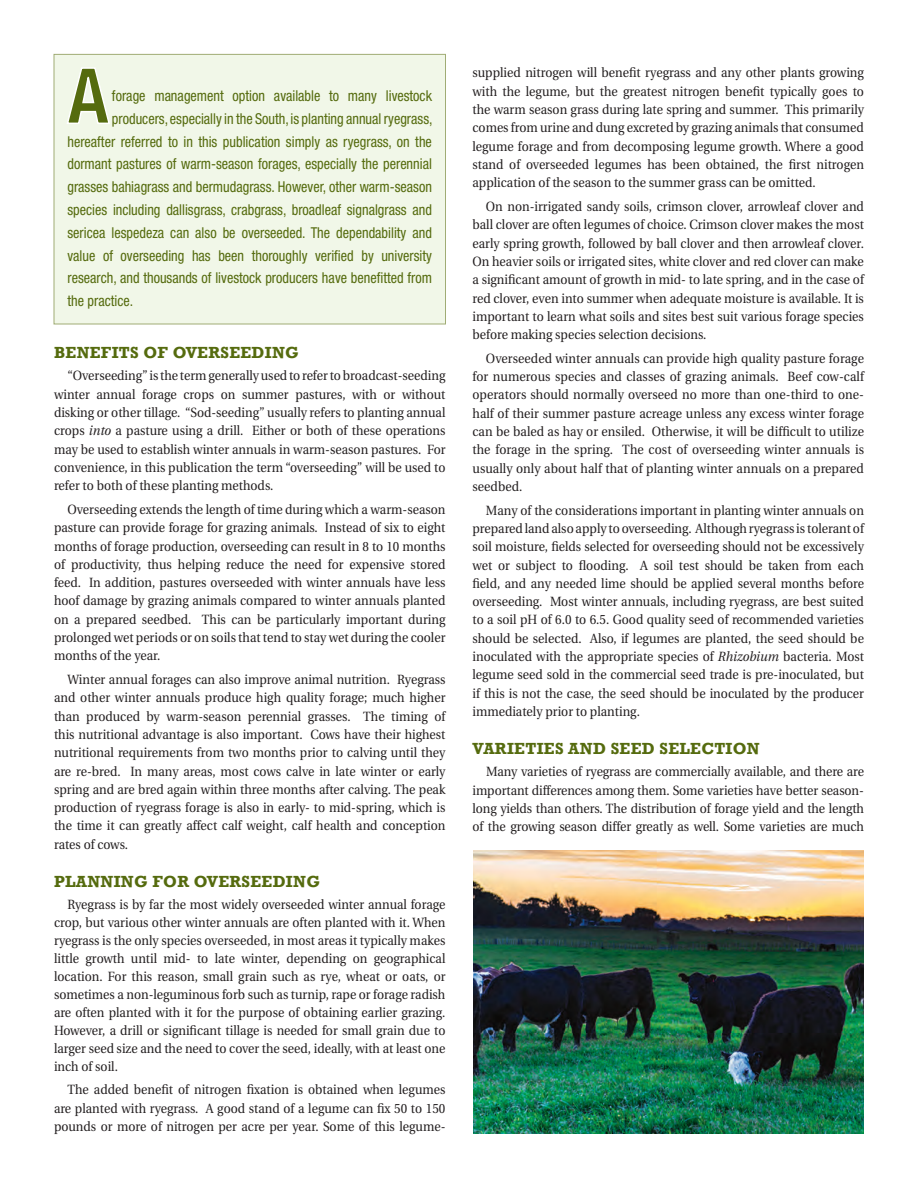
<style>
.page{position:relative;width:918px;height:1188px;background:#fff}
.page>*{position:absolute;margin:0;border:0;box-sizing:border-box;transform-origin:0 0}
.subhead{font:700 16.5px "Rockwell";letter-spacing:.02em;color:#556b0e}
.body{font:condensed 15px "Helvetica Neue";color:#556b0e;scale:.95 1}
.body-2{font:13.35px/18.3px "Utopia";color:#231f20;text-align:justify;scale:.92 1}
.s1{font-style:italic}
</style>
<div class="page">
<div style="left:54px;top:54px;width:392px;height:270px;background:#f1f7e8;border:1px solid #a0ac75"></div>
<img style="left:474px;top:850px;width:390px;height:284px">
<svg style="left:67px;top:67px;width:43px;height:57px"></svg>
<p class="body" style="left:112px;top:87px;width:338px">forage management option available to many livestock</p>
<p class="body" style="left:112px;top:110px;width:339px">producers, especially in the South, is planting annual ryegrass,</p>
<p class="body" style="left:68px;top:133px;width:385px">hereafter referred to in this publication simply as ryegrass, on the</p>
<p class="body" style="left:68px;top:155px;width:385px">dormant pastures of warm-season forages, especially the perennial</p>
<p class="body" style="left:68px;top:178px;width:385px">grasses bahiagrass and bermudagrass. However, other warm-season</p>
<p class="body" style="left:68px;top:201px;width:385px">species including dallisgrass, crabgrass, broadleaf signalgrass and</p>
<p class="body" style="left:68px;top:224px;width:385px">sericea lespedeza can also be overseeded. The dependability and</p>
<p class="body" style="left:68px;top:247px;width:385px">value of overseeding has been thoroughly verified by university</p>
<p class="body" style="left:68px;top:269px;width:385px">research, and thousands of livestock producers have benefitted from</p>
<p class="body" style="left:68px;top:292px;width:71px">the practice.</p>
<p class="subhead" style="left:54px;top:342px;width:246px">BENEFITS OF OVERSEEDING</p>
<p class="body-2" style="left:54px;top:367px;width:427px;text-indent:13px">“Overseeding” is the term generally used to refer to broadcast-seeding winter annual forage crops on summer pastures, with or without disking or other tillage. “Sod-seeding” usually refers to planting annual crops <span class="s1">into</span> a pasture using a drill. Either or both of these operations may be used to establish winter annuals in warm-season pastures. For convenience, in this publication the term “overseeding” will be used to refer to both of these planting methods.</p>
<p class="body-2" style="left:54px;top:500px;width:427px;text-indent:13px">Overseeding extends the length of time during which a warm-season pasture can provide forage for grazing animals. Instead of six to eight months of forage production, overseeding can result in 8 to 10 months of productivity, thus helping reduce the need for expensive stored feed. In addition, pastures overseeded with winter annuals have less hoof damage by grazing animals compared to winter annuals planted on a prepared seedbed. This can be particularly important during prolonged wet periods or on soils that tend to stay wet during the cooler months of the year.</p>
<p class="body-2" style="left:54px;top:671px;width:427px;text-indent:13px">Winter annual forages can also improve animal nutrition. Ryegrass and other winter annuals produce high quality forage; much higher than produced by warm-season perennial grasses. The timing of this nutritional advantage is also important. Cows have their highest nutritional requirements from two months prior to calving until they are re-bred. In many areas, most cows calve in late winter or early spring and are bred again within three months after calving. The peak production of ryegrass forage is also in early- to mid-spring, which is the time it can greatly affect calf weight, calf health and conception rates of cows.</p>
<p class="subhead" style="left:54px;top:871px;width:267px">PLANNING FOR OVERSEEDING</p>
<p class="body-2" style="left:54px;top:895px;width:427px;text-indent:13px">Ryegrass is by far the most widely overseeded winter annual forage crop, but various other winter annuals are often planted with it. When ryegrass is the only species overseeded, in most areas it typically makes little growth until mid- to late winter, depending on geographical location. For this reason, small grain such as rye, wheat or oats, or sometimes a non-leguminous forb such as turnip, rape or forage radish are often planted with it for the purpose of obtaining earlier grazing.<br>However, a drill or significant tillage is needed for small grain due to larger seed size and the need to cover the seed, ideally, with at least one inch of soil.</p>
<p class="body-2" style="left:54px;top:1081px;width:427px;text-indent:13px">The added benefit of nitrogen fixation is obtained when legumes are planted with ryegrass. A good stand of a legume can fix 50 to 150 pounds or more of nitrogen per acre per year. Some of this legume-</p>
<p class="body-2" style="left:472px;top:64px;width:427px">supplied nitrogen will benefit ryegrass and any other plants growing with the legume, but the greatest nitrogen benefit typically goes to the warm season grass during late spring and summer. This primarily comes from urine and dung excreted by grazing animals that consumed legume forage and from decomposing legume growth. Where a good stand of overseeded legumes has been obtained, the first nitrogen application of the season to the summer grass can be omitted.</p>
<p class="body-2" style="left:472px;top:198px;width:427px;text-indent:13px">On non-irrigated sandy soils, crimson clover, arrowleaf clover and ball clover are often legumes of choice. Crimson clover makes the most early spring growth, followed by ball clover and then arrowleaf clover.<br>On heavier soils or irrigated sites, white clover and red clover can make a significant amount of growth in mid- to late spring, and in the case of red clover, even into summer when adequate moisture is available. It is important to learn what soils and sites best suit various forage species before making species selection decisions.</p>
<p class="body-2" style="left:472px;top:349px;width:427px;text-indent:13px">Overseeded winter annuals can provide high quality pasture forage for numerous species and classes of grazing animals. Beef cow-calf operators should normally overseed no more than one-third to one&shy;half of their summer pasture acreage unless any excess winter forage can be baled as hay or ensiled. Otherwise, it will be difficult to utilize the forage in the spring. The cost of overseeding winter annuals is usually only about half that of planting winter annuals on a prepared seedbed.</p>
<p class="body-2" style="left:472px;top:501px;width:427px;text-indent:13px">Many of the considerations important in planting winter annuals on prepared land also apply to overseeding. Although ryegrass is tolerant of soil moisture, fields selected for overseeding should not be excessively wet or subject to flooding. A soil test should be taken from each field, and any needed lime should be applied several months before overseeding. Most winter annuals, including ryegrass, are best suited to a soil pH of 6.0 to 6.5. Good quality seed of recommended varieties should be selected. Also, if legumes are planted, the seed should be inoculated with the appropriate species of <span class="s1">Rhizobium</span> bacteria. Most legume seed sold in the commercial seed trade is pre-inoculated, but if this is not the case, the seed should be inoculated by the producer immediately prior to planting.</p>
<p class="subhead" style="left:472px;top:738px;width:289px">VARIETIES AND SEED SELECTION</p>
<p class="body-2" style="left:473px;top:763px;width:427px;text-indent:13px">Many varieties of ryegrass are commercially available, and there are important differences among them. Some varieties have better season&shy;long yields than others. The distribution of forage yield and the length of the growing season differ greatly as well. Some varieties are much</p>
</div>
